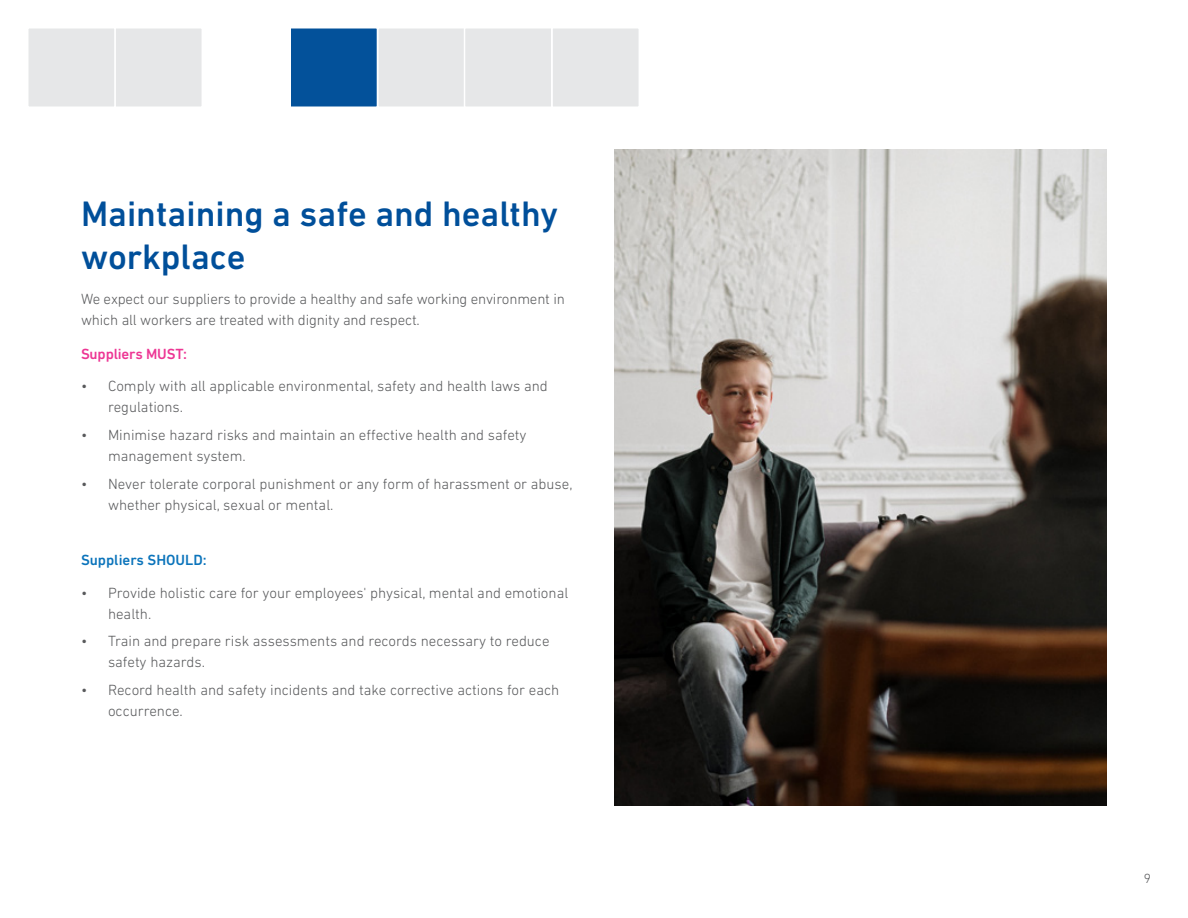
<style>
.page{position:relative;width:1188px;height:918px;background:#fff}
.page>*{position:absolute;margin:0;border:0;box-sizing:border-box;transform-origin:0 0}
.t1{font:500 36px/43.2px "DIN Next W1 G";color:#004f9a}
.t2{font:300 15px/21px "DIN Next W1 G";color:#58595b}
.t3{font:500 15px "DIN Next W1 G";color:#0b74bb}
.t4{font:500 15px "DIN Next W1 G";letter-spacing:-.01em;color:#ed3694}
.t5{font:300 13.5px "DIN Next W1 G";color:#58595b}
</style>
<div class="page">
<img style="left:614px;top:149px;width:493px;height:657px">
<div style="left:290px;top:27px;width:88px;height:81px;background:#03519a;border:2px solid #fff"></div>
<div style="left:377px;top:27px;width:89px;height:81px;background:#e6e7e8;border:2px solid #fff"></div>
<div style="left:464px;top:27px;width:88px;height:81px;background:#e6e7e8;border:2px solid #fff"></div>
<div style="left:551px;top:27px;width:89px;height:81px;background:#e6e7e8;border:2px solid #fff"></div>
<div style="left:114px;top:27px;width:89px;height:81px;background:#e6e7e8;border:2px solid #fff"></div>
<div style="left:27px;top:27px;width:89px;height:81px;background:#e6e7e8;border:2px solid #fff"></div>
<h1 class="t1" style="left:81px;top:192px;width:479px">Maintaining a safe and healthy workplace</h1>
<p class="t2" style="left:81px;top:288px;width:485px">We expect our suppliers to provide a healthy and safe working environment in which all workers are treated with dignity and respect.</p>
<p class="t4" style="left:81px;top:345px;width:108px">Suppliers MUST:</p>
<p class="t2" style="left:108px;top:376px;width:441px;text-indent:-27px">• Comply with all applicable environmental, safety and health laws and regulations.</p>
<p class="t2" style="left:108px;top:424px;width:420px;text-indent:-27px">• Minimise hazard risks and maintain an effective health and safety management system.</p>
<p class="t2" style="left:108px;top:473px;width:466px;text-indent:-27px">• Never tolerate corporal punishment or any form of harassment or abuse, whether physical, sexual or mental.</p>
<p class="t3" style="left:81px;top:551px;width:127px">Suppliers SHOULD:</p>
<p class="t2" style="left:108px;top:582px;width:462px;text-indent:-27px">• Provide holistic care for your employees' physical, mental and emotional health.</p>
<p class="t2" style="left:108px;top:631px;width:443px;text-indent:-27px">• Train and prepare risk assessments and records necessary to reduce safety hazards.</p>
<p class="t2" style="left:108px;top:679px;width:453px;text-indent:-27px">• Record health and safety incidents and take corrective actions for each occurrence.</p>
<p class="t5" style="left:1144px;top:870px;width:9px">9</p>
</div>
